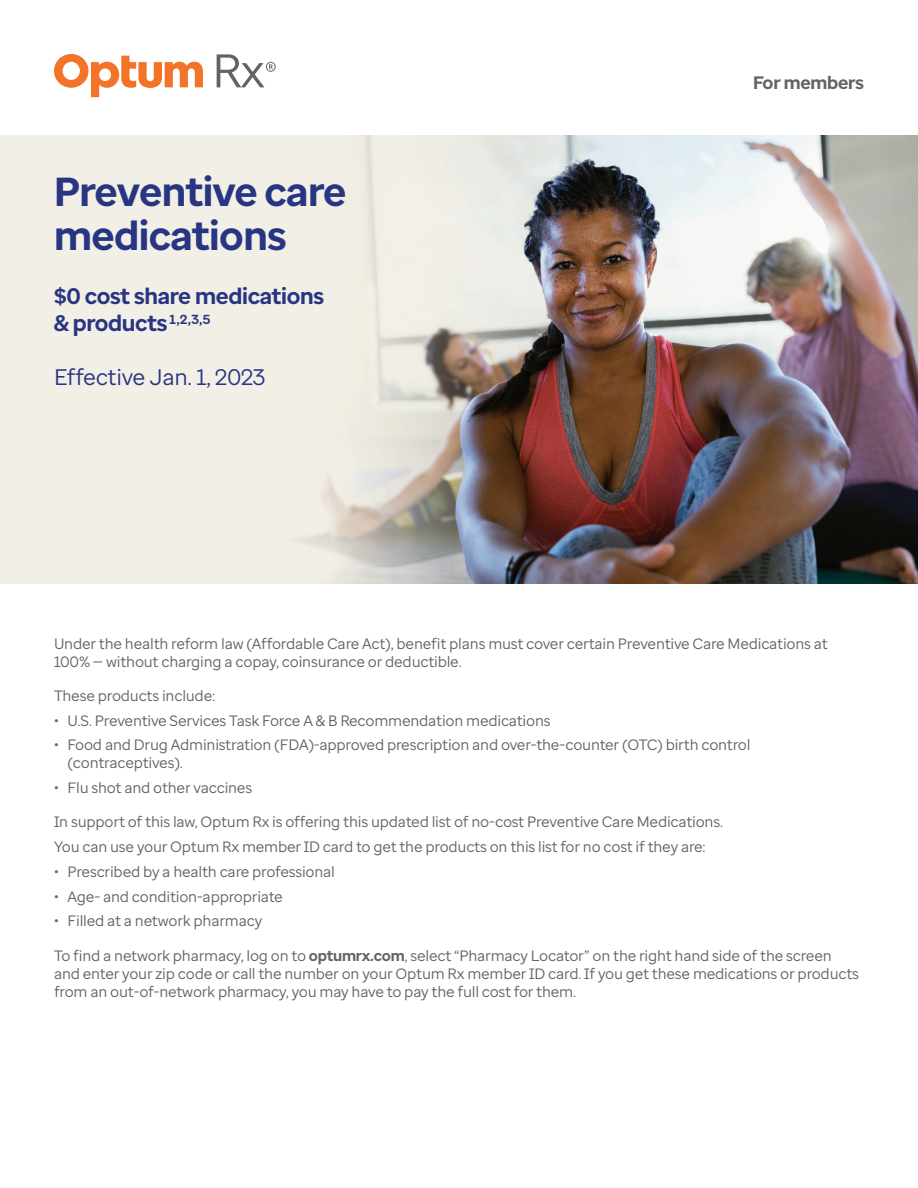
<style>
.page{position:relative;width:918px;height:1188px;background:#fff}
.page>*{position:absolute;margin:0;border:0;box-sizing:border-box;transform-origin:0 0}
.Headline{font:700 40.5px/44.5px "Optum Sans";letter-spacing:-.015em;color:#283582}
.Intro_copy{font:700 22.5px/27px "Optum Sans";letter-spacing:-.015em;color:#283582}
.Intro_copy-2{font:22.5px "Optum Sans";letter-spacing:-.015em;color:#283582}
.Body_copy{font:700 18px "Optum Sans";letter-spacing:-.015em;color:#636366}
.Body_copy-2{font:15px/18px "Optum Sans";letter-spacing:-.015em;color:#636366}
.s1{font-weight:700}
</style>
<div class="page">
<svg style="left:217px;top:54px;width:59px;height:33px"></svg>
<svg style="left:54px;top:54px;width:149px;height:43px"></svg>
<img style="left:0;top:135px;width:918px;height:448px">
<p class="Headline" style="left:54px;top:169px;width:294px">Preventive care medications</p>
<p class="Intro_copy" style="left:54px;top:283px;width:272px">$0 cost share medications &amp; products <sup>1,2,3,5</sup></p>
<p class="Intro_copy-2" style="left:54px;top:363px;width:213px">Effective Jan. 1, 2023</p>
<p class="Body_copy" style="left:753px;top:70px;width:112px">For members</p>
<p class="Body_copy-2" style="left:54px;top:634px;width:775px">Under the health reform law (Affordable Care Act), benefit plans must cover certain Preventive Care Medications at<br>100% — without charging a copay, coinsurance or deductible.</p>
<p class="Body_copy-2" style="left:54px;top:686px;width:163px">These products include:</p>
<p class="Body_copy-2" style="left:54px;top:711px;width:498px">• U.S. Preventive Services Task Force A &amp; B Recommendation medications</p>
<p class="Body_copy-2" style="left:68px;top:736px;width:684px;text-indent:-14px">• Food and Drug Administration (FDA)-approved prescription and over-the-counter (OTC) birth control (contraceptives).</p>
<p class="Body_copy-2" style="left:54px;top:779px;width:200px">• Flu shot and other vaccines</p>
<p class="Body_copy-2" style="left:54px;top:813px;width:671px">In support of this law, Optum Rx is offering this updated list of no-cost Preventive Care Medications.</p>
<p class="Body_copy-2" style="left:54px;top:838px;width:653px">You can use your Optum Rx member ID card to get the products on this list for no cost if they are:</p>
<p class="Body_copy-2" style="left:54px;top:862px;width:283px">• Prescribed by a health care professional</p>
<p class="Body_copy-2" style="left:54px;top:887px;width:230px">• Age- and condition-appropriate</p>
<p class="Body_copy-2" style="left:54px;top:912px;width:210px">• Filled at a network pharmacy</p>
<p class="Body_copy-2" style="left:54px;top:946px;width:807px">To find a network pharmacy, log on to <span class="s1">optumrx.com</span>, select “Pharmacy Locator” on the right hand side of the screen and enter your zip code or call the number on your Optum Rx member ID card. If you get these medications or products from an out-of-network pharmacy, you may have to pay the full cost for them.</p>
</div>
